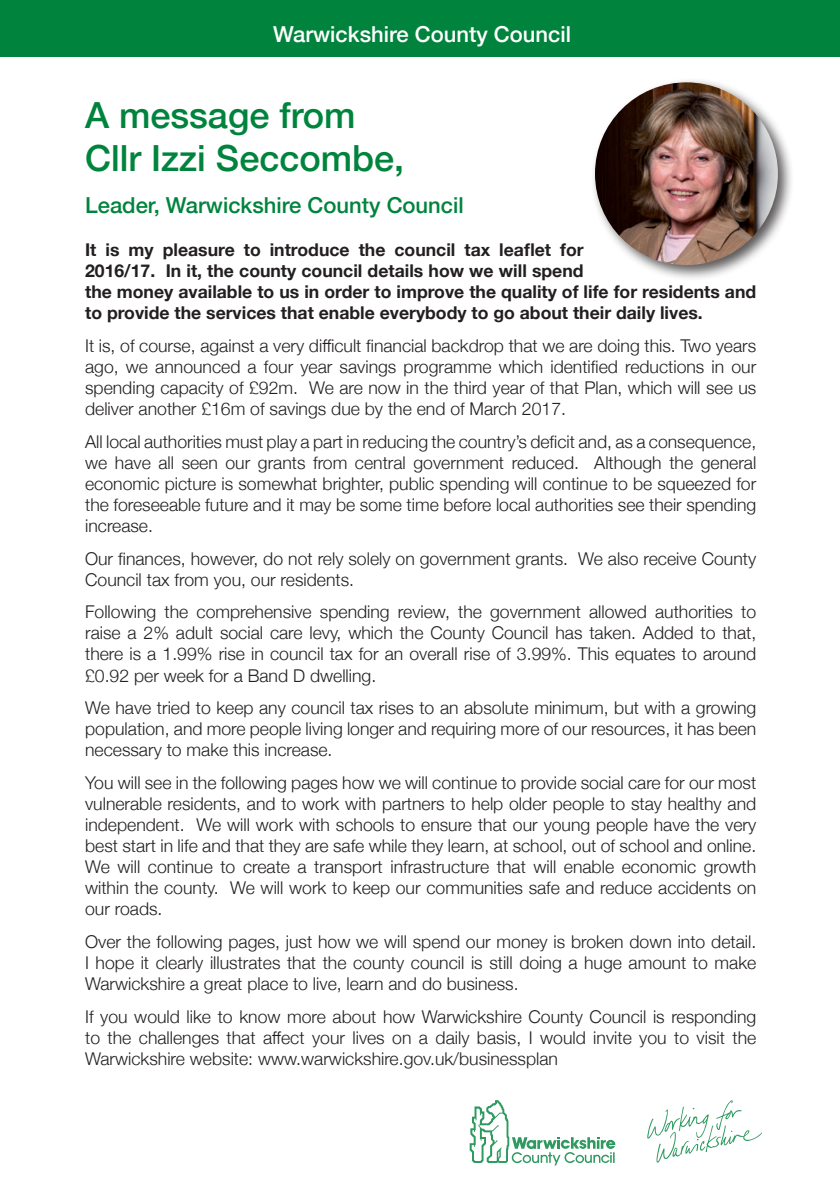
<style>
.page{position:relative;width:840px;height:1191px;background:#fff}
.page>*{position:absolute;margin:0;border:0;box-sizing:border-box;transform-origin:0 0}
.t1{font:500 36px "Helvetica Neue";color:#00843d}
.t2{font:500 22px "Helvetica Neue";color:#00843d}
.t3{font:500 22px "Helvetica Neue";color:#fff}
.t4{font:300 17.6px/21.2px "Helvetica Neue";color:#231f20;text-align:justify}
.t5{font:700 17.6px/21.2px "Helvetica Neue";color:#231f20}
</style>
<div class="page">
<div style="left:589px;top:77px;width:204px;height:204px;background:#231f20;opacity:.75"></div>
<img style="left:594px;top:82px;width:183px;height:183px;border-radius:91px">
<svg style="left:469px;top:1100px;width:146px;height:65px"></svg>
<svg style="left:647px;top:1100px;width:114px;height:62px"></svg>
<div style="left:0;top:0;width:839px;height:57px;background:#00843d"></div>
<p class="t3" style="left:273px;top:17px;width:299px">Warwickshire County Council</p>
<p class="t1" style="left:85px;top:86px;width:272px">A message from</p>
<p class="t1" style="left:85px;top:129px;width:320px">Cllr Izzi Seccombe,</p>
<p class="t2" style="left:85px;top:187px;width:380px">Leader, Warwickshire County Council</p>
<p class="t5" style="left:85px;top:239px;width:672px">It is my pleasure to introduce the council tax leaflet for<br>2016/17. In it, the county council details how we will spend<br>the money available to us in order to improve the quality of life for residents and to provide the services that enable everybody to go about their daily lives.</p>
<p class="t4" style="left:85px;top:334px;width:672px">It is, of course, against a very difficult financial backdrop that we are doing this. Two years ago, we announced a four year savings programme which identified reductions in our spending capacity of £92m. We are now in the third year of that Plan, which will see us deliver another £16m of savings due by the end of March 2017.</p>
<p class="t4" style="left:85px;top:430px;width:672px">All local authorities must play a part in reducing the country’s deficit and, as a consequence, we have all seen our grants from central government reduced. Although the general economic picture is somewhat brighter, public spending will continue to be squeezed for the foreseeable future and it may be some time before local authorities see their spending increase.</p>
<p class="t4" style="left:85px;top:546px;width:672px">Our finances, however, do not rely solely on government grants. We also receive County<br>Council tax from you, our residents.</p>
<p class="t4" style="left:85px;top:600px;width:672px">Following the comprehensive spending review, the government allowed authorities to raise a 2% adult social care levy, which the County Council has taken. Added to that, there is a 1.99% rise in council tax for an overall rise of 3.99%. This equates to around £0.92 per week for a Band D dwelling.</p>
<p class="t4" style="left:85px;top:696px;width:672px">We have tried to keep any council tax rises to an absolute minimum, but with a growing population, and more people living longer and requiring more of our resources, it has been necessary to make this increase.</p>
<p class="t4" style="left:85px;top:771px;width:672px">You will see in the following pages how we will continue to provide social care for our most vulnerable residents, and to work with partners to help older people to stay healthy and independent. We will work with schools to ensure that our young people have the very best start in life and that they are safe while they learn, at school, out of school and online.<br>We will continue to create a transport infrastructure that will enable economic growth within the county. We will work to keep our communities safe and reduce accidents on our roads.</p>
<p class="t4" style="left:85px;top:930px;width:672px">Over the following pages, just how we will spend our money is broken down into detail.<br>I hope it clearly illustrates that the county council is still doing a huge amount to make Warwickshire a great place to live, learn and do business.</p>
<p class="t4" style="left:85px;top:1004px;width:672px">If you would like to know more about how Warwickshire County Council is responding to the challenges that affect your lives on a daily basis, I would invite you to visit the Warwickshire website: www.warwickshire.gov.uk/businessplan</p>
</div>
